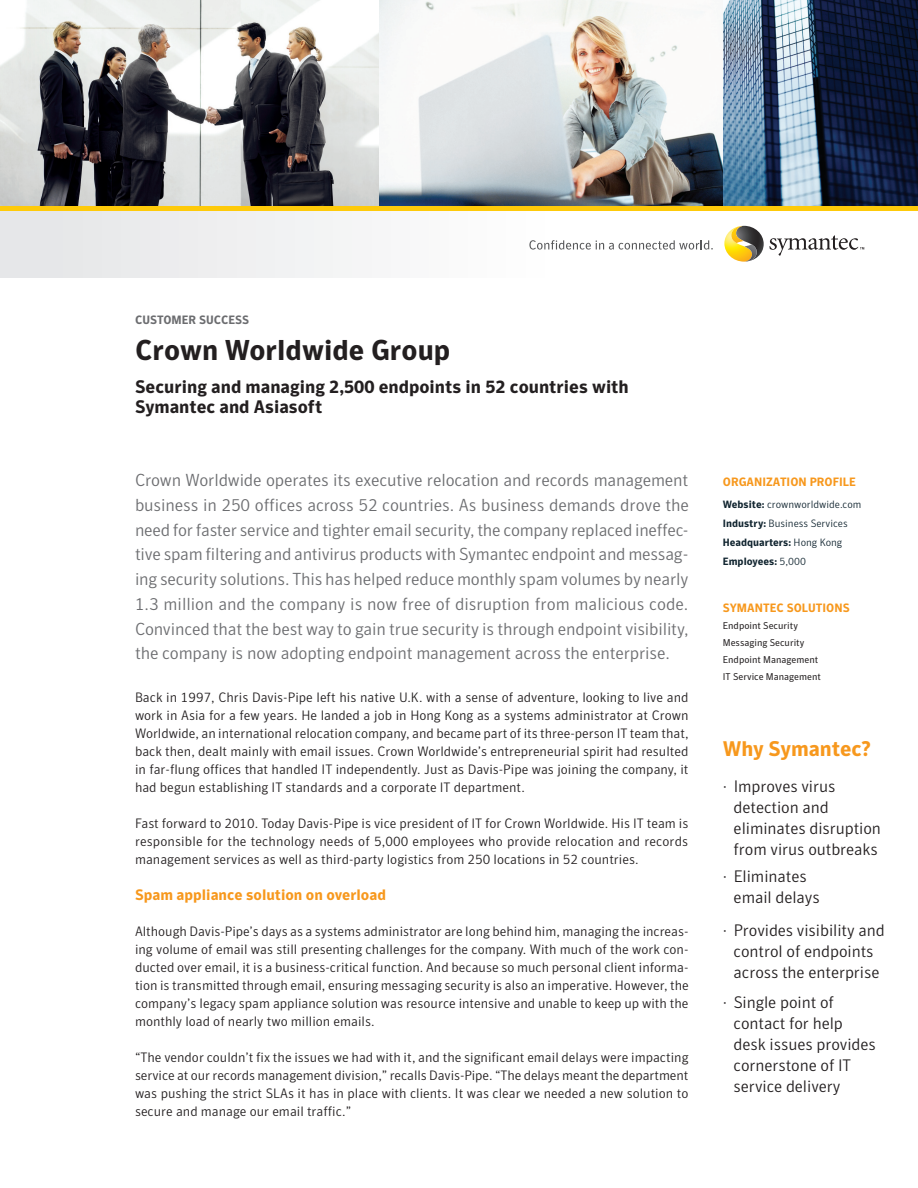
<style>
.page{position:relative;width:918px;height:1188px;background:#fff}
.page>*{position:absolute;margin:0;border:0;box-sizing:border-box;transform-origin:0 0}
.t1{font:700 28.5px "Symantec Sans";color:#231f20}
.Why_Symantec_-_Heade{font:700 21px "Symantec Sans";letter-spacing:-.005em;color:#f7981d}
.Title_Subhead{font:700 18px/19.8px "Symantec Sans";color:#231f20}
.Summary{font:300 17.25px/24.8px "Symantec Sans";letter-spacing:-.01em;color:#6c6d70;text-align:justify}
.Why_Symantec_-_Bulle{font:300 16.5px/21px "Symantec Sans";letter-spacing:-.005em;color:#231f20}
.Subhead{font:700 15px "Symantec Sans";color:#f7981d}
.Body_Copy{font:300 13.5px/18px "Symantec Sans";color:#231f20;text-align:justify}
.Profile_Header{font:700 12px "Symantec Sans";color:#f7981d}
._0a_Brow_-_left{font:700 12px "Symantec Sans";color:#6c6d70}
._6b_Profile_-_copy{font:300 10.5px "Symantec Sans";color:#112530}
._6b_Profile_-_copy-2{font:700 10.5px "Symantec Sans";color:#112530}
.Profile_Copy{font:9.75px "Symantec Sans";color:#231f20}
.s1{font-weight:700}
.s2{font-weight:300}
</style>
<div class="page">
<div style="left:0;top:210px;width:918px;height:68px;background:linear-gradient(to right,#e8e9ea,#fff)"></div>
<img style="left:0;top:0;width:918px;height:206px">
<svg style="left:770px;top:235px;width:94px;height:21px"></svg>
<svg style="left:724px;top:226px;width:40px;height:36px"></svg>
<svg style="left:529px;top:240px;width:184px;height:10px"></svg>
<hr style="left:0;top:206px;width:918px;height:4px;background:#feca0a">
<p class="_0a_Brow_-_left" style="left:135px;top:313px;width:116px">Customer Success</p>
<p class="t1" style="left:135px;top:334px;width:317px">Crown Worldwide Group</p>
<p class="Title_Subhead" style="left:135px;top:377px;width:495px">Securing and managing 2,500 endpoints in 52 countries with<br>Symantec and Asiasoft</p>
<p class="Summary" style="left:135px;top:468px;width:555px">Crown Worldwide operates its executive relocation and records management business in 250 offices across 52 countries. As business demands drove the need for faster service and tighter email security, the company replaced ineffec&shy;tive spam filtering and antivirus products with Symantec endpoint and messag&shy;ing security solutions. This has helped reduce monthly spam volumes by nearly 1.3 million and the company is now free of disruption from malicious code.<br>Convinced that the best way to gain true security is through endpoint visibility, the company is now adopting endpoint management across the enterprise.</p>
<p class="Body_Copy" style="left:135px;top:688px;width:555px">Back in 1997, Chris Davis-Pipe left his native U.K. with a sense of adventure, looking to live and work in Asia for a few years. He landed a job in Hong Kong as a systems administrator at Crown Worldwide, an international relocation company, and became part of its three-person IT team that, back then, dealt mainly with email issues. Crown Worldwide’s entrepreneurial spirit had resulted in far-flung offices that handled IT independently. Just as Davis-Pipe was joining the company, it had begun establishing IT standards and a corporate IT department.</p>
<p class="Body_Copy" style="left:135px;top:814px;width:555px">Fast forward to 2010. Today Davis-Pipe is vice president of IT for Crown Worldwide. His IT team is responsible for the technology needs of 5,000 employees who provide relocation and records management services as well as third-party logistics from 250 locations in 52 countries.</p>
<p class="Subhead" style="left:135px;top:887px;width:252px">Spam appliance solution on overload</p>
<p class="Body_Copy" style="left:135px;top:922px;width:555px">Although Davis-Pipe’s days as a systems administrator are long behind him, managing the increas&shy;ing volume of email was still presenting challenges for the company. With much of the work con&shy;ducted over email, it is a business-critical function. And because so much personal client informa&shy;tion is transmitted through email, ensuring messaging security is also an imperative. However, the company’s legacy spam appliance solution was resource intensive and unable to keep up with the monthly load of nearly two million emails.</p>
<p class="Body_Copy" style="left:135px;top:1048px;width:555px">“The vendor couldn’t fix the issues we had with it, and the significant email delays were impacting service at our records management division,” recalls Davis-Pipe. “The delays meant the department was pushing the strict SLAs it has in place with clients. It was clear we needed a new solution to secure and manage our email traffic.”</p>
<p class="Profile_Header" style="left:723px;top:475px;width:133px">ORGANIZATION PROFILE</p>
<p class="_6b_Profile_-_copy" style="left:723px;top:499px;width:140px"><span class="s1">Website:</span> crownworldwide.com</p>
<p class="_6b_Profile_-_copy" style="left:723px;top:518px;width:126px"><span class="s1">Industry:</span> Business Services</p>
<p class="_6b_Profile_-_copy-2" style="left:723px;top:537px;width:121px">Headquarters: <span class="s2">Hong Kong</span></p>
<p class="_6b_Profile_-_copy-2" style="left:723px;top:556px;width:85px">Employees: <span class="s2">5,000</span></p>
<p class="Profile_Header" style="left:723px;top:601px;width:120px">symantec Soluti onS</p>
<p class="Profile_Copy" style="left:723px;top:620px;width:77px">Endpoint Security</p>
<p class="Profile_Copy" style="left:723px;top:637px;width:83px">Messaging Security</p>
<p class="Profile_Copy" style="left:723px;top:654px;width:97px">Endpoint Management</p>
<p class="Profile_Copy" style="left:723px;top:671px;width:100px">IT Service Management</p>
<p class="Why_Symantec_-_Heade" style="left:723px;top:737px;width:150px">Why Symantec?</p>
<p class="Why_Symantec_-_Bulle" style="left:734px;top:776px;width:149px;text-indent:-11px">· Improves virus detection and eliminates disruption from virus outbreaks</p>
<p class="Why_Symantec_-_Bulle" style="left:734px;top:866px;width:88px;text-indent:-11px">· Eliminates email delays</p>
<p class="Why_Symantec_-_Bulle" style="left:723px;top:920px;width:164px;text-align:center">· Provides visibility and control of endpoints across the enterprise</p>
<p class="Why_Symantec_-_Bulle" style="left:734px;top:992px;width:144px;text-indent:-11px">· Single point of contact for help desk issues provides cornerstone of IT service delivery</p>
</div>
